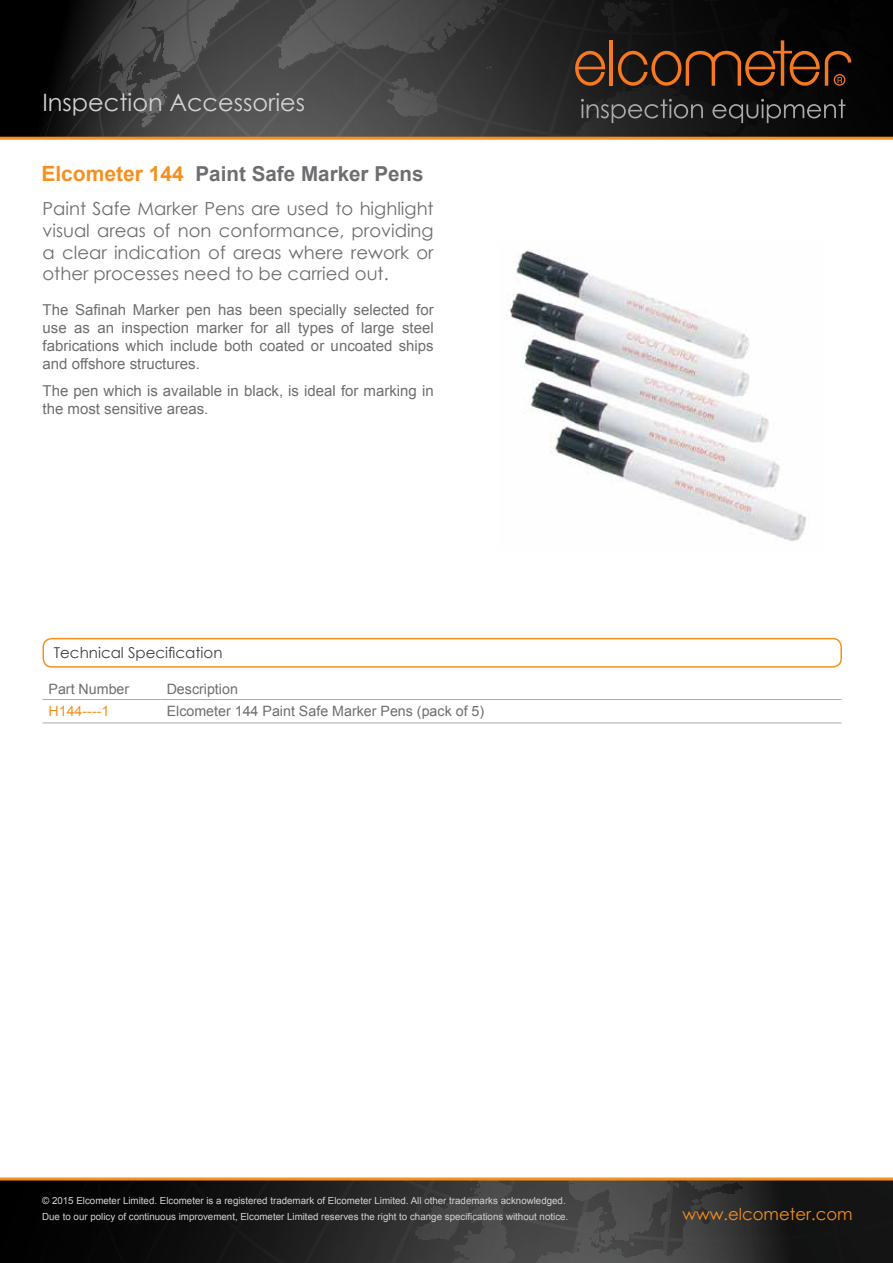
<style>
.page{position:relative;width:893px;height:1263px;background:#fff}
.page>*{position:absolute;margin:0;border:0;box-sizing:border-box;transform-origin:0 0}
.t1{font:24px "Century Gothic";color:#d1d3d4}
.t2{font:700 20.7px "Arial";color:#6d6e71}
.t3{font:18px/21.6px "Century Gothic";color:#6d6e71;text-align:justify}
.t4{font:16.5px "Century Gothic";color:#f78f1e}
.t5{font:15px/18px "Arial";color:#6d6e71;text-align:justify}
.t6{font:15px "Century Gothic";color:#414042}
.t7{font:14.25px "Arial";color:#6d6e71}
.t8{font:14.25px "Arial";color:#f78f1e}
.t9{font:9.75px/15.9px "Arial";color:#d1d3d4}
.s1{font-size:21px;color:#f78f1e}
</style>
<div class="page">
<div style="left:0;top:0;width:893px;height:138px;background:#000"></div>
<svg style="left:34px;top:0;width:859px;height:137px;background:#373737"></svg>
<hr style="left:609px;top:40px;width:4px;height:46px;background:#f47920">
<svg style="left:575px;top:51px;width:30px;height:35px"></svg>
<svg style="left:618px;top:0;width:275px;height:86px"></svg>
<svg style="left:581px;top:99px;width:264px;height:24px"></svg>
<hr style="left:0;top:137px;width:893px;height:3px;background:#f78f1e">
<svg style="left:0;top:1180px;width:893px;height:83px;background:#272626"></svg>
<hr style="left:0;top:1177px;width:893px;height:3px;background:#f78f1e">
<img style="left:509px;top:249px;width:297px;height:292px">
<div style="left:43px;top:638px;width:799px;height:30px;border:2px solid #f78f1e;border-radius:9px"></div>
<hr style="left:43px;top:699px;width:118px;height:1px;background:#a7a9ac">
<hr style="left:161px;top:699px;width:680px;height:1px;background:#a7a9ac">
<hr style="left:43px;top:723px;width:118px;height:1px;background:#a7a9ac">
<hr style="left:161px;top:723px;width:680px;height:1px;background:#a7a9ac">
<h1 class="t1" style="left:43px;top:86px;width:264px">Inspection Accessories</h1>
<h2 class="t2" style="left:41px;top:160px;width:384px"><span class="s1">Elcometer 144</span> Paint Safe Marker Pens</h2>
<p class="t3" style="left:43px;top:198px;width:393px">Paint Safe Marker Pens are used to highlight visual areas of non conformance, providing a clear indication of areas where rework or other processes need to be carried out.</p>
<p class="t5" style="left:43px;top:301px;width:393px">The Safinah Marker pen has been specially selected for use as an inspection marker for all types of large steel fabrications which include both coated or uncoated ships and offshore structures.</p>
<p class="t5" style="left:43px;top:382px;width:393px">The pen which is available in black, is ideal for marking in the most sensitive areas.</p>
<p class="t6" style="left:54px;top:642px;width:170px">Technical Specification</p>
<p class="t7" style="left:49px;top:679px;width:82px">Part Number</p>
<p class="t7" style="left:167px;top:679px;width:73px">Description</p>
<p class="t8" style="left:49px;top:701px;width:62px">H144----1</p>
<p class="t7" style="left:167px;top:701px;width:319px">Elcometer 144 Paint Safe Marker Pens (pack of 5)</p>
<p class="t9" style="left:42px;top:1192px;width:528px">© 2015 Elcometer Limited. Elcometer is a registered trademark of Elcometer Limited. All other trademarks acknowledged.<br>Due to our policy of continuous improvement, Elcometer Limited reserves the right to change specifications without notice.</p>
<p class="t4" style="left:682px;top:1202px;width:172px">www.elcometer.com</p>
</div>
